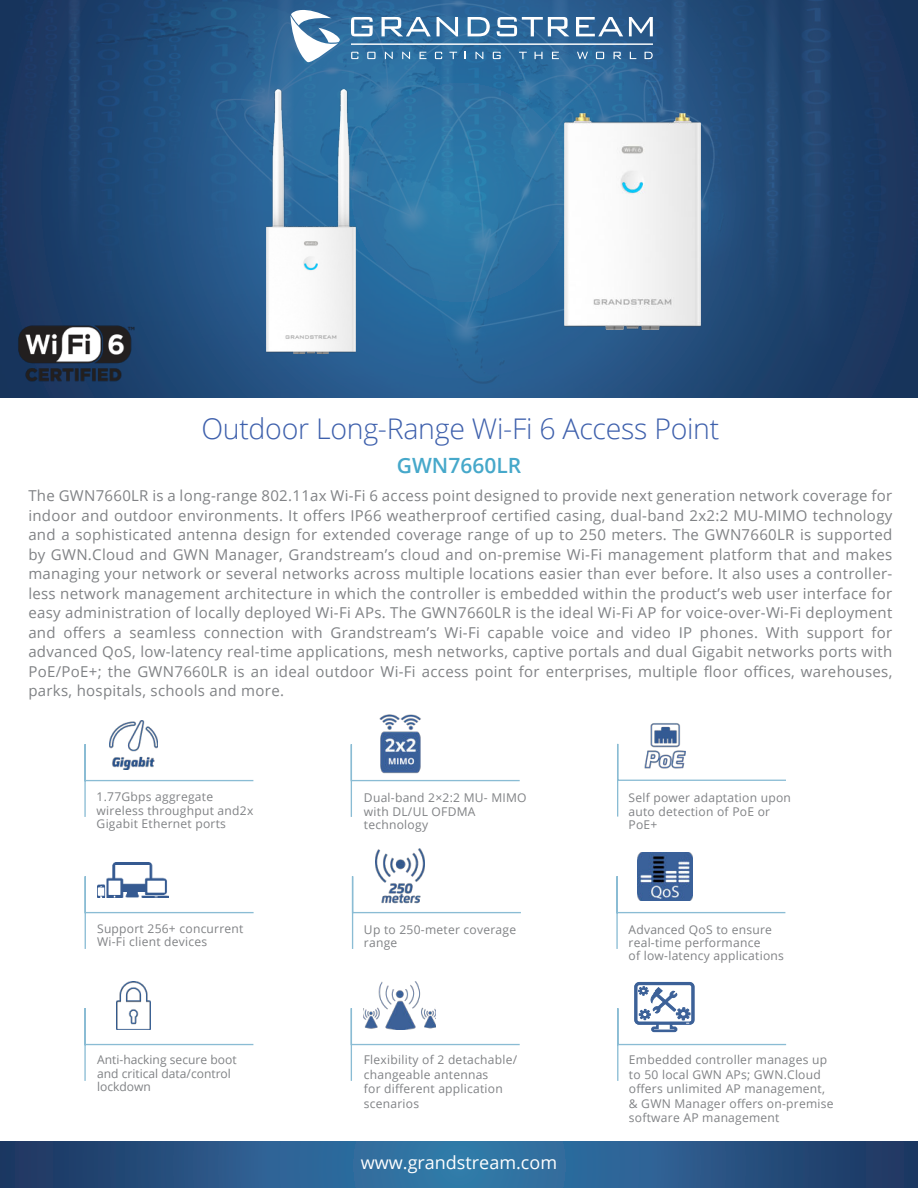
<style>
.page{position:relative;width:918px;height:1188px;background:#fff}
.page>*{position:absolute;margin:0;border:0;box-sizing:border-box;transform-origin:0 0}
.t1{font:300 28.5px "Open Sans";letter-spacing:-.01em;color:#3e60ac}
.t2{font:600 21px "Open Sans";color:#46a8ca}
.t3{font:18px "Open Sans";color:#fff}
.t4{font:15px/19.5px "Open Sans";letter-spacing:.02em;color:#808285;text-align:justify}
.t5{font:12px/13.4px "Open Sans";letter-spacing:.02em;color:#808285}
.t6{font:12px/13.4px "Open Sans";color:#808285}
</style>
<div class="page">
<img style="left:0;top:0;width:918px;height:397px">
<svg style="left:291px;top:10px;width:49px;height:52px"></svg>
<svg style="left:351px;top:17px;width:22px;height:19px"></svg>
<svg style="left:382px;top:17px;width:49px;height:19px"></svg>
<svg style="left:437px;top:17px;width:21px;height:19px"></svg>
<svg style="left:468px;top:17px;width:22px;height:19px"></svg>
<svg style="left:497px;top:17px;width:72px;height:19px"></svg>
<svg style="left:576px;top:17px;width:47px;height:19px"></svg>
<svg style="left:629px;top:17px;width:24px;height:19px"></svg>
<svg style="left:351px;top:52px;width:7px;height:7px"></svg>
<svg style="left:367px;top:52px;width:9px;height:7px"></svg>
<svg style="left:385px;top:52px;width:8px;height:7px"></svg>
<svg style="left:402px;top:52px;width:8px;height:7px"></svg>
<svg style="left:420px;top:52px;width:6px;height:7px"></svg>
<svg style="left:435px;top:52px;width:7px;height:7px"></svg>
<svg style="left:449px;top:52px;width:8px;height:7px"></svg>
<svg style="left:476px;top:52px;width:7px;height:7px"></svg>
<svg style="left:493px;top:52px;width:8px;height:7px"></svg>
<svg style="left:519px;top:52px;width:8px;height:7px"></svg>
<svg style="left:535px;top:52px;width:8px;height:7px"></svg>
<svg style="left:552px;top:52px;width:7px;height:7px"></svg>
<svg style="left:645px;top:52px;width:8px;height:7px"></svg>
<svg style="left:596px;top:52px;width:8px;height:7px"></svg>
<svg style="left:614px;top:52px;width:7px;height:7px"></svg>
<svg style="left:630px;top:52px;width:6px;height:7px"></svg>
<svg style="left:577px;top:52px;width:11px;height:7px"></svg>
<hr style="left:351px;top:44px;width:302px;height:1px;background:#fff">
<svg style="left:0;top:1142px;width:918px;height:46px;background:#295988"></svg>
<svg style="left:84px;top:744px;width:170px;height:73px"></svg>
<img style="left:109px;top:720px;width:49px;height:50px">
<svg style="left:617px;top:743px;width:169px;height:74px"></svg>
<img style="left:634px;top:723px;width:63px;height:54px">
<svg style="left:616px;top:875px;width:170px;height:74px"></svg>
<img style="left:638px;top:852px;width:55px;height:49px">
<svg style="left:617px;top:982px;width:170px;height:99px"></svg>
<svg style="left:84px;top:876px;width:170px;height:73px"></svg>
<img style="left:97px;top:863px;width:72px;height:34px">
<svg style="left:351px;top:876px;width:170px;height:73px"></svg>
<img style="left:375px;top:849px;width:50px;height:55px">
<svg style="left:350px;top:744px;width:170px;height:73px"></svg>
<img style="left:368px;top:714px;width:64px;height:63px">
<svg style="left:350px;top:1008px;width:170px;height:73px"></svg>
<img style="left:363px;top:981px;width:73px;height:49px">
<svg style="left:84px;top:1008px;width:170px;height:73px"></svg>
<img style="left:116px;top:982px;width:35px;height:48px">
<img style="left:267px;top:90px;width:88px;height:263px">
<img style="left:564px;top:113px;width:136px;height:217px">
<img style="left:6px;top:314px;width:137px;height:78px">
<h1 class="t1" style="left:201px;top:417px;width:520px">Outdoor Long-Range Wi-Fi 6 Access Point</h1>
<h2 class="t2" style="left:397px;top:454px;width:126px">GWN7660LR</h2>
<p class="t4" style="left:28px;top:488px;width:866px">The GWN7660LR is a long-range 802.11ax Wi-Fi 6 access point designed to provide next generation network coverage for indoor and outdoor environments. It offers IP66 weatherproof certified casing, dual-band 2x2:2 MU-MIMO technology and a sophisticated antenna design for extended coverage range of up to 250 meters. The GWN7660LR is supported by GWN.Cloud and GWN Manager, Grandstream’s cloud and on-premise Wi-Fi management platform that and makes managing your network or several networks across multiple locations easier than ever before. It also uses a controller&shy;less network management architecture in which the controller is embedded within the product’s web user interface for easy administration of locally deployed Wi-Fi APs. The GWN7660LR is the ideal Wi-Fi AP for voice-over-Wi-Fi deployment and offers a seamless connection with Grandstream’s Wi-Fi capable voice and video IP phones. With support for advanced QoS, low-latency real-time applications, mesh networks, captive portals and dual Gigabit networks ports with PoE/PoE+; the GWN7660LR is an ideal outdoor Wi-Fi access point for enterprises, multiple floor offices, warehouses, parks, hospitals, schools and more.</p>
<p class="t5" style="left:97px;top:790px;width:158px">1.77Gbps aggregate wireless throughput and2x<br>Gigabit Ethernet ports</p>
<p class="t5" style="left:629px;top:792px;width:164px">Self power adaptation upon auto detection of PoE or<br>PoE+</p>
<p class="t5" style="left:364px;top:791px;width:164px">Dual-band 2×2:2 MU- MIMO with DL/UL OFDMA technology</p>
<p class="t5" style="left:97px;top:921px;width:148px">Support 256+ concurrent<br>Wi-Fi client devices</p>
<p class="t5" style="left:364px;top:922px;width:154px">Up to 250-meter coverage range</p>
<p class="t5" style="left:629px;top:922px;width:157px">Advanced QoS to ensure real-time performance<br>of low-latency applications</p>
<p class="t6" style="left:97px;top:1053px;width:141px">Anti-hacking secure boot and critical data/control lockdown</p>
<p class="t5" style="left:364px;top:1052px;width:155px;line-height:14.5px">Flexibility of 2 detachable/ changeable antennas<br>for different application scenarios</p>
<p class="t5" style="left:629px;top:1052px;width:206px;line-height:14.5px">Embedded controller manages up to 50 local GWN APs; GWN.Cloud offers unlimited AP management, &amp; GWN Manager offers on-premise software AP management</p>
<p class="t3" style="left:361px;top:1156px;width:198px">www.grandstream.com</p>
</div>
